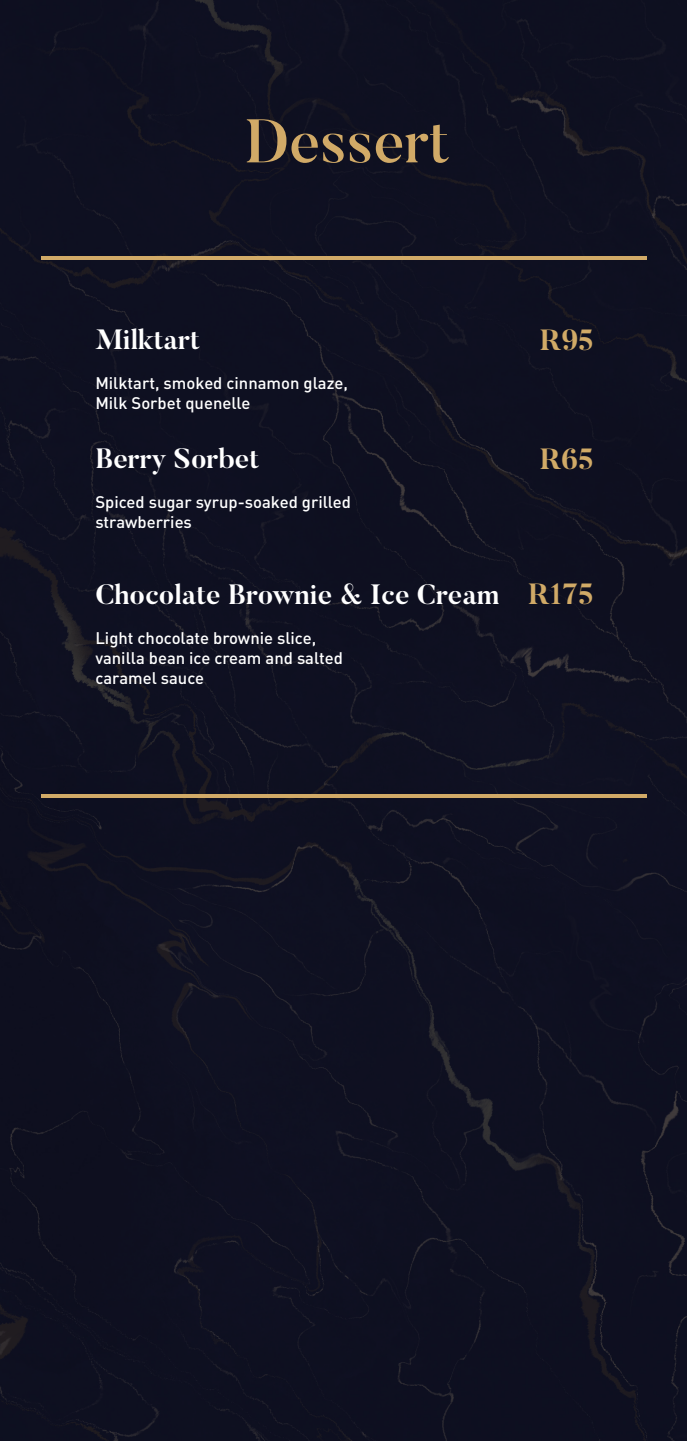
<style>
.page{position:relative;width:687px;height:1441px;background:#fff}
.page>*{position:absolute;margin:0;border:0;box-sizing:border-box;transform-origin:0 0}
.t1{font:500 61.07px "Butler";color:#d1aa67}
.t2{font:700 29.05px "Butler";color:#d1aa67}
.t3{font:700 27.82px "Butler";color:#fff}
.t4{font:500 16.62px/19.9px "DIN Pro";color:#fff}
.s1{font-size:29.05px;color:#d1aa67}
</style>
<div class="page">
<div style="left:0;top:0;width:686px;height:1441px;background:#0c0d1c"></div>
<hr style="left:41px;top:256px;width:604px;height:4px;background:#d1aa67">
<hr style="left:41px;top:794px;width:604px;height:4px;background:#d1aa67">
<h1 class="t1" style="left:244px;top:102px;width:206px">Dessert</h1>
<h3 class="t3" style="left:95px;top:321px;width:106px">Milktart</h3>
<h2 class="t2" style="left:539px;top:321px;width:55px">R95</h2>
<p class="t4" style="left:95px;top:372px;width:254px">Milktart, smoked cinnamon glaze,<br>Milk Sorbet quenelle</p>
<h3 class="t3" style="left:95px;top:441px;width:165px">Berry Sorbet</h3>
<h2 class="t2" style="left:539px;top:440px;width:55px">R65</h2>
<p class="t4" style="left:95px;top:492px;width:257px">Spiced sugar syrup-soaked grilled strawberries</p>
<h3 class="t3" style="left:95px;top:576px;width:499px">Chocolate Brownie &amp; Ice Cream <span class="s1">R175</span></h3>
<p class="t4" style="left:95px;top:627px;width:249px">Light chocolate brownie slice, vanilla bean ice cream and salted caramel sauce</p>
</div>
